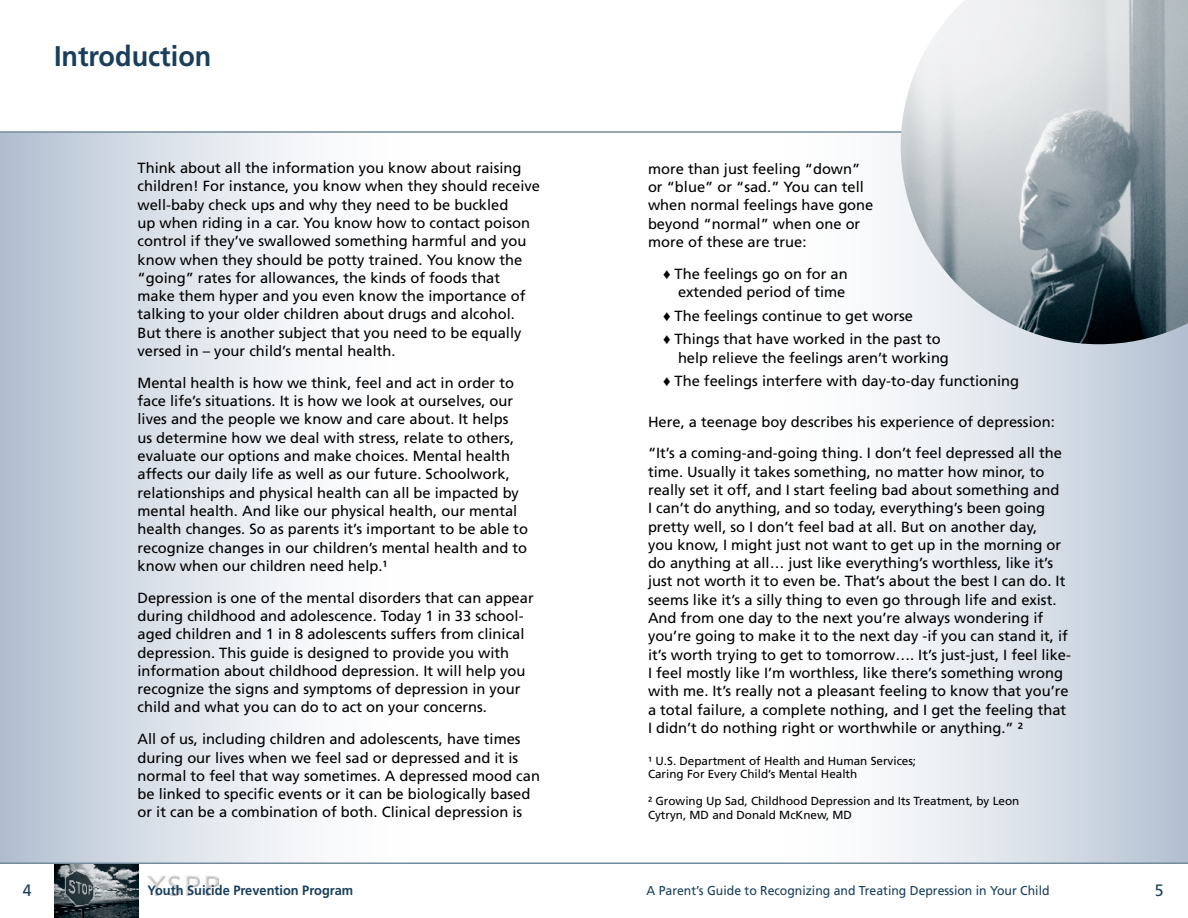
<style>
.page{position:relative;width:1188px;height:918px;background:#fff}
.page>*{position:absolute;margin:0;border:0;box-sizing:border-box;transform-origin:0 0}
.Headlines{font:700 28.5px "Frutiger";color:#193f5b;scale:.95 1}
.t1{font:16.5px "Frutiger";color:#193f5b;scale:.95 1}
.Default{font:14.7px/18.3px "Frutiger";color:#000}
.hanging_bullets{font:14.7px/18.3px "Frutiger";color:#000;text-align:right}
.t2{font:700 13.5px "Frutiger";color:#193f5b;scale:.95 1}
.t3{font:12.9px "Frutiger";color:#193f5b;scale:.95 1}
.Default-2{font:11.7px/13.5px "Frutiger";color:#000}
.s1{font-family:"Arial"}
</style>
<div class="page">
<div style="left:0;top:132px;width:432px;height:732px;background:linear-gradient(to right,#b7c4d4,#fff)"></div>
<img style="left:147px;top:875px;width:72px;height:21px">
<img style="left:54px;top:864px;width:84px;height:54px">
<hr style="left:0;top:862px;width:594px;height:2px;background:#758c9d">
<hr style="left:0;top:131px;width:594px;height:2px;background:#758c9d">
<div style="left:762px;top:132px;width:426px;height:732px;background:linear-gradient(to right,#fff,#b9c6d6)"></div>
<hr style="left:594px;top:862px;width:594px;height:2px;background:#758c9d">
<hr style="left:594px;top:131px;width:594px;height:2px;background:#758c9d">
<img style="left:901px;top:0;width:287px;height:344px">
<p class="Headlines" style="left:54px;top:39px;width:167px">Introduction</p>
<p class="Default" style="left:138px;top:159px;width:404px">Think about all the information you know about raising children! For instance, you know when they should receive well-baby check ups and why they need to be buckled<br>up when riding in a car. You know how to contact poison control if they’ve swallowed something harmful and you know when they should be potty trained. You know the “going” rates for allowances, the kinds of foods that make them hyper and you even know the importance of talking to your older children about drugs and alcohol.<br>But there is another subject that you need to be equally versed in – your child’s mental health.</p>
<p class="Default" style="left:138px;top:374px;width:392px">Mental health is how we think, feel and act in order to face life’s situations. It is how we look at ourselves, our lives and the people we know and care about. It helps<br>us determine how we deal with stress, relate to others, evaluate our options and make choices. Mental health affects our daily life as well as our future. Schoolwork, relationships and physical health can all be impacted by mental health. And like our physical health, our mental health changes. So as parents it’s important to be able to recognize changes in our children’s mental health and to know when our children need help.¹</p>
<p class="Default" style="left:138px;top:588px;width:398px">Depression is one of the mental disorders that can appear during childhood and adolescence. Today 1 in 33 school&shy;aged children and 1 in 8 adolescents suffers from clinical depression. This guide is designed to provide you with information about childhood depression. It will help you recognize the signs and symptoms of depression in your child and what you can do to act on your concerns.</p>
<p class="Default" style="left:138px;top:730px;width:404px">All of us, including children and adolescents, have times during our lives when we feel sad or depressed and it is normal to feel that way sometimes. A depressed mood can be linked to specific events or it can be biologically based or it can be a combination of both. Clinical depression is</p>
<p class="Default" style="left:648px;top:159px;width:227px">more than just feeling “down” or “blue” or “sad.” You can tell when normal feelings have gone beyond “normal” when one or more of these are true:</p>
<p class="hanging_bullets" style="left:663px;top:264px;width:186px"><span class="s1">♦</span> The feelings go on for an extended period of time</p>
<p class="hanging_bullets" style="left:663px;top:306px;width:252px"><span class="s1">♦</span> The feelings continue to get worse</p>
<p class="hanging_bullets" style="left:678px;top:330px;width:272px;text-align:left;text-indent:-15px"><span class="s1">♦</span> Things that have worked in the past to help relieve the feelings aren’t working</p>
<p class="hanging_bullets" style="left:663px;top:372px;width:358px"><span class="s1">♦</span> The feelings interfere with day-to-day functioning</p>
<p class="Default" style="left:648px;top:412px;width:408px">Here, a teenage boy describes his experience of depression:</p>
<p class="Default" style="left:648px;top:444px;width:424px">“It’s a coming-and-going thing. I don’t feel depressed all the time. Usually it takes something, no matter how minor, to really set it off, and I start feeling bad about something and<br>I can’t do anything, and so today, everything’s been going pretty well, so I don’t feel bad at all. But on another day,<br>you know, I might just not want to get up in the morning or do anything at all… just like everything’s worthless, like it’s just not worth it to even be. That’s about the best I can do. It seems like it’s a silly thing to even go through life and exist.<br>And from one day to the next you’re always wondering if you’re going to make it to the next day -if you can stand it, if it’s worth trying to get to tomorrow…. It’s just-just, I feel like-I feel mostly like I’m worthless, like there’s something wrong with me. It’s really not a pleasant feeling to know that you’re a total failure, a complete nothing, and I get the feeling that I didn’t do nothing right or worthwhile or anything.” ²</p>
<p class="Default-2" style="left:648px;top:754px;width:270px">¹ U.S. Department of Health and Human Services;<br>Caring For Every Child’s Mental Health</p>
<p class="Default-2" style="left:648px;top:794px;width:373px">² Growing Up Sad, Childhood Depression and Its Treatment, by Leon<br>Cytryn, MD and Donald McKnew, MD</p>
<p class="t1" style="left:23px;top:880px;width:11px">4</p>
<p class="t2" style="left:148px;top:883px;width:218px">Youth Suicide Prevention Program</p>
<p class="t3" style="left:646px;top:883px;width:426px">A Parent’s Guide to Recognizing and Treating Depression in Your Child</p>
<p class="t1" style="left:1155px;top:880px;width:11px">5</p>
</div>
